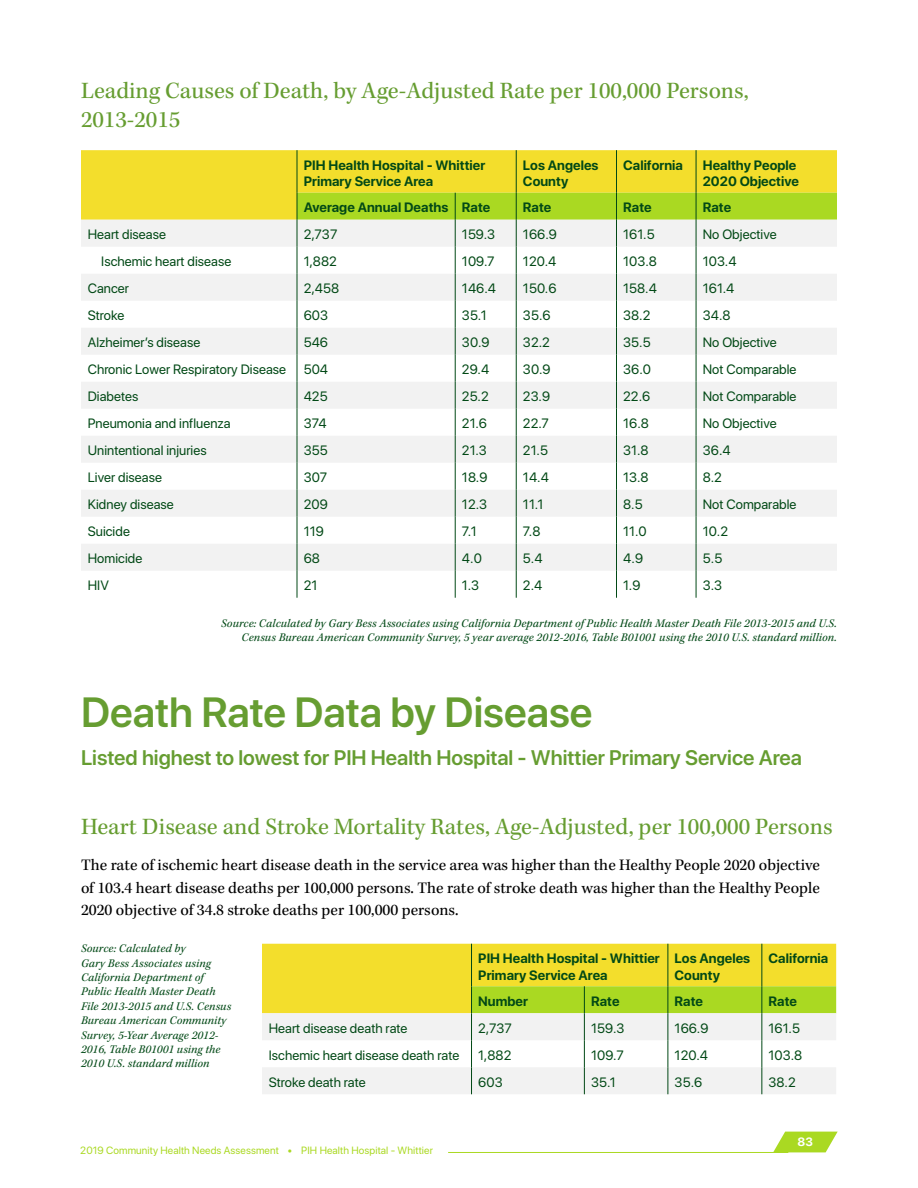
<style>
.page{position:relative;width:918px;height:1188px;background:#fff}
.page>*{position:absolute;margin:0;border:0;box-sizing:border-box;transform-origin:0 0}
.t1{font:600 42px "SF Pro Display";color:#669d31}
.t2{font:24px/28.8px "Kepler Std";color:#669d31}
.t3{font:600 21px "SF Pro Display";color:#669d31}
.Body{font:16.5px/22.5px "Kepler Std";color:#000;text-align:justify}
.Table{font:13.5px "SF Pro Display";letter-spacing:.005em;color:#024916}
.Table-2{font:700 13.5px/16.2px "SF Pro Display";letter-spacing:.005em;color:#024916}
.Source{font:italic 12px/14.4px "Kepler Std";letter-spacing:.01em;color:#024916;text-align:right}
.t4{font:700 12px "SF Pro Display";color:#fff}
.t5{font:10.5px "SF Pro Display";letter-spacing:.01em;color:#aad922}
</style>
<div class="page">
<hr style="left:448px;top:1152px;width:340px;height:1px;background:#aad922">
<svg style="left:773px;top:1132px;width:65px;height:20px"></svg>
<div style="left:81px;top:150px;width:756px;height:70px;background:#f3de2c"></div>
<svg style="left:81px;top:220px;width:216px;height:351px;fill:#f2f2f2"></svg>
<hr style="left:297px;top:150px;width:1px;height:43px;background:#024916">
<hr style="left:516px;top:150px;width:1px;height:43px;background:#024916">
<hr style="left:616px;top:150px;width:1px;height:43px;background:#024916">
<hr style="left:696px;top:150px;width:1px;height:43px;background:#024916">
<svg style="left:297px;top:193px;width:540px;height:405px"></svg>
<svg style="left:262px;top:944px;width:574px;height:150px"></svg>
<h3 class="t2" style="left:81px;top:77px;width:669px">Leading Causes of Death, by Age-Adjusted Rate per 100,000 Persons,<br>2013-2015</h3>
<p class="Table-2" style="left:304px;top:156px;width:183px">PIH Health Hospital - Whittier<br>Primary Service Area</p>
<p class="Table-2" style="left:523px;top:156px;width:77px">Los Angeles<br>County</p>
<p class="Table-2" style="left:623px;top:156px;width:61px">California</p>
<p class="Table-2" style="left:703px;top:156px;width:98px">Healthy People<br>2020 Objective</p>
<p class="Table-2" style="left:304px;top:199px;width:146px">Average Annual Deaths</p>
<p class="Table-2" style="left:462px;top:199px;width:30px">Rate</p>
<p class="Table-2" style="left:523px;top:199px;width:30px">Rate</p>
<p class="Table-2" style="left:623px;top:199px;width:30px">Rate</p>
<p class="Table-2" style="left:703px;top:199px;width:30px">Rate</p>
<p class="Table" style="left:88px;top:225px;width:80px">Heart disease</p>
<p class="Table" style="left:304px;top:225px;width:35px">2,737</p>
<p class="Table" style="left:462px;top:225px;width:35px">159.3</p>
<p class="Table" style="left:523px;top:225px;width:36px">166.9</p>
<p class="Table" style="left:623px;top:225px;width:33px">161.5</p>
<p class="Table" style="left:703px;top:225px;width:75px">No Objective</p>
<p class="Table" style="left:101px;top:252px;width:132px">Ischemic heart disease</p>
<p class="Table" style="left:304px;top:252px;width:35px">1,882</p>
<p class="Table" style="left:462px;top:252px;width:34px">109.7</p>
<p class="Table" style="left:523px;top:252px;width:35px">120.4</p>
<p class="Table" style="left:623px;top:252px;width:35px">103.8</p>
<p class="Table" style="left:703px;top:252px;width:35px">103.4</p>
<p class="Table" style="left:88px;top:279px;width:43px">Cancer</p>
<p class="Table" style="left:304px;top:279px;width:37px">2,458</p>
<p class="Table" style="left:462px;top:279px;width:36px">146.4</p>
<p class="Table" style="left:523px;top:279px;width:35px">150.6</p>
<p class="Table" style="left:623px;top:279px;width:35px">158.4</p>
<p class="Table" style="left:703px;top:279px;width:33px">161.4</p>
<p class="Table" style="left:88px;top:306px;width:38px">Stroke</p>
<p class="Table" style="left:304px;top:306px;width:26px">603</p>
<p class="Table" style="left:462px;top:306px;width:26px">35.1</p>
<p class="Table" style="left:523px;top:306px;width:29px">35.6</p>
<p class="Table" style="left:623px;top:306px;width:29px">38.2</p>
<p class="Table" style="left:703px;top:306px;width:29px">34.8</p>
<p class="Table" style="left:88px;top:333px;width:114px">Alzheimer’s disease</p>
<p class="Table" style="left:304px;top:333px;width:26px">546</p>
<p class="Table" style="left:462px;top:333px;width:29px">30.9</p>
<p class="Table" style="left:523px;top:333px;width:28px">32.2</p>
<p class="Table" style="left:623px;top:333px;width:29px">35.5</p>
<p class="Table" style="left:703px;top:333px;width:75px">No Objective</p>
<p class="Table" style="left:88px;top:360px;width:200px">Chronic Lower Respiratory Disease</p>
<p class="Table" style="left:304px;top:360px;width:26px">504</p>
<p class="Table" style="left:462px;top:360px;width:29px">29.4</p>
<p class="Table" style="left:523px;top:360px;width:29px">30.9</p>
<p class="Table" style="left:623px;top:360px;width:29px">36.0</p>
<p class="Table" style="left:703px;top:360px;width:95px">Not Comparable</p>
<p class="Table" style="left:88px;top:387px;width:52px">Diabetes</p>
<p class="Table" style="left:304px;top:387px;width:25px">425</p>
<p class="Table" style="left:462px;top:387px;width:28px">25.2</p>
<p class="Table" style="left:523px;top:387px;width:29px">23.9</p>
<p class="Table" style="left:623px;top:387px;width:28px">22.6</p>
<p class="Table" style="left:703px;top:387px;width:95px">Not Comparable</p>
<p class="Table" style="left:88px;top:414px;width:144px">Pneumonia and influenza</p>
<p class="Table" style="left:304px;top:414px;width:24px">374</p>
<p class="Table" style="left:462px;top:414px;width:27px">21.6</p>
<p class="Table" style="left:523px;top:414px;width:27px">22.7</p>
<p class="Table" style="left:623px;top:414px;width:27px">16.8</p>
<p class="Table" style="left:703px;top:414px;width:75px">No Objective</p>
<p class="Table" style="left:88px;top:441px;width:120px">Unintentional injuries</p>
<p class="Table" style="left:304px;top:441px;width:25px">355</p>
<p class="Table" style="left:462px;top:441px;width:26px">21.3</p>
<p class="Table" style="left:523px;top:441px;width:26px">21.5</p>
<p class="Table" style="left:623px;top:441px;width:27px">31.8</p>
<p class="Table" style="left:703px;top:441px;width:29px">36.4</p>
<p class="Table" style="left:88px;top:468px;width:76px">Liver disease</p>
<p class="Table" style="left:304px;top:468px;width:25px">307</p>
<p class="Table" style="left:462px;top:468px;width:27px">18.9</p>
<p class="Table" style="left:523px;top:468px;width:27px">14.4</p>
<p class="Table" style="left:623px;top:468px;width:27px">13.8</p>
<p class="Table" style="left:703px;top:468px;width:21px">8.2</p>
<p class="Table" style="left:88px;top:495px;width:88px">Kidney disease</p>
<p class="Table" style="left:304px;top:495px;width:26px">209</p>
<p class="Table" style="left:462px;top:495px;width:27px">12.3</p>
<p class="Table" style="left:523px;top:495px;width:22px">11.1</p>
<p class="Table" style="left:623px;top:495px;width:21px">8.5</p>
<p class="Table" style="left:703px;top:495px;width:95px">Not Comparable</p>
<p class="Table" style="left:88px;top:522px;width:44px">Suicide</p>
<p class="Table" style="left:304px;top:522px;width:22px">119</p>
<p class="Table" style="left:462px;top:522px;width:16px">7.1</p>
<p class="Table" style="left:523px;top:522px;width:19px">7.8</p>
<p class="Table" style="left:623px;top:522px;width:25px">11.0</p>
<p class="Table" style="left:703px;top:522px;width:27px">10.2</p>
<p class="Table" style="left:88px;top:549px;width:56px">Homicide</p>
<p class="Table" style="left:304px;top:549px;width:18px">68</p>
<p class="Table" style="left:462px;top:549px;width:21px">4.0</p>
<p class="Table" style="left:523px;top:549px;width:21px">5.4</p>
<p class="Table" style="left:623px;top:549px;width:21px">4.9</p>
<p class="Table" style="left:703px;top:549px;width:21px">5.5</p>
<p class="Table" style="left:88px;top:576px;width:23px">HIV</p>
<p class="Table" style="left:304px;top:576px;width:15px">21</p>
<p class="Table" style="left:462px;top:576px;width:19px">1.3</p>
<p class="Table" style="left:523px;top:576px;width:21px">2.4</p>
<p class="Table" style="left:623px;top:576px;width:19px">1.9</p>
<p class="Table" style="left:703px;top:576px;width:21px">3.3</p>
<p class="Source" style="left:221px;top:616px;width:617px">Source: Calculated by Gary Bess Associates using California Department of Public Health Master Death File 2013-2015 and U.S.<br>Census Bureau American Community Survey, 5 year average 2012-2016, Table B01001 using the 2010 U.S. standard million.</p>
<h2 class="t1" style="left:81px;top:682px;width:513px">Death Rate Data by Disease</h2>
<h2 class="t3" style="left:81px;top:743px;width:723px">Listed highest to lowest for PIH Health Hospital - Whittier Primary Service Area</h2>
<h3 class="t2" style="left:81px;top:813px;width:753px">Heart Disease and Stroke Mortality Rates, Age-Adjusted, per 100,000 Persons</h3>
<p class="Body" style="left:81px;top:854px;width:740px">The rate of ischemic heart disease death in the service area was higher than the Healthy People 2020 objective of 103.4 heart disease deaths per 100,000 persons. The rate of stroke death was higher than the Healthy People 2020 objective of 34.8 stroke deaths per 100,000 persons.</p>
<p class="Table-2" style="left:478px;top:950px;width:183px">PIH Health Hospital - Whittier<br>Primary Service Area</p>
<p class="Table-2" style="left:675px;top:950px;width:77px">Los Angeles<br>County</p>
<p class="Table-2" style="left:769px;top:950px;width:61px">California</p>
<p class="Table-2" style="left:478px;top:993px;width:51px">Number</p>
<p class="Table-2" style="left:591px;top:993px;width:30px">Rate</p>
<p class="Table-2" style="left:675px;top:993px;width:30px">Rate</p>
<p class="Table-2" style="left:769px;top:993px;width:30px">Rate</p>
<p class="Table" style="left:269px;top:1018px;width:140px">Heart disease death rate</p>
<p class="Table" style="left:478px;top:1018px;width:35px">2,737</p>
<p class="Table" style="left:591px;top:1018px;width:35px">159.3</p>
<p class="Table" style="left:675px;top:1018px;width:36px">166.9</p>
<p class="Table" style="left:769px;top:1018px;width:33px">161.5</p>
<p class="Table" style="left:269px;top:1045px;width:192px">Ischemic heart disease death rate</p>
<p class="Table" style="left:478px;top:1045px;width:35px">1,882</p>
<p class="Table" style="left:591px;top:1045px;width:34px">109.7</p>
<p class="Table" style="left:675px;top:1045px;width:35px">120.4</p>
<p class="Table" style="left:769px;top:1045px;width:35px">103.8</p>
<p class="Table" style="left:269px;top:1072px;width:98px">Stroke death rate</p>
<p class="Table" style="left:478px;top:1072px;width:26px">603</p>
<p class="Table" style="left:591px;top:1072px;width:26px">35.1</p>
<p class="Table" style="left:675px;top:1072px;width:29px">35.6</p>
<p class="Table" style="left:769px;top:1072px;width:29px">38.2</p>
<p class="Source" style="left:81px;top:942px;width:152px;text-align:left">Source: Calculated by<br>Gary Bess Associates using<br>California Department of<br>Public Health Master Death<br>File 2013-2015 and U.S. Census<br>Bureau American Community<br>Survey, 5-Year Average 2012-<br>2016, Table B01001 using the<br>2010 U.S. standard million</p>
<p class="t5" style="left:80px;top:1143px;width:354px">2019 Community Health Needs Assessment ∙ PIH Health Hospital - Whittier</p>
<p class="t4" style="left:798px;top:1133px;width:17px">83</p>
</div>
